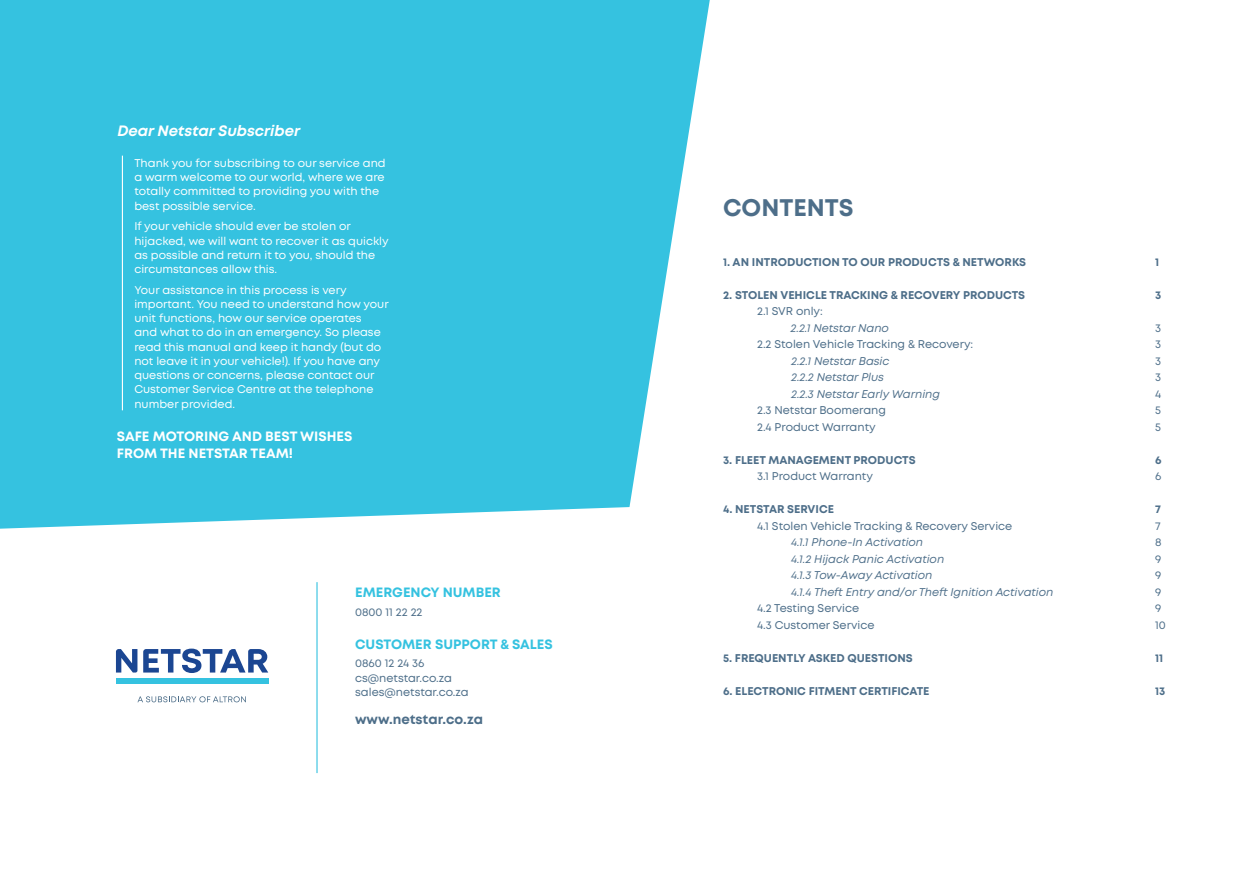
<style>
.page{position:relative;width:1259px;height:893px;background:#fff}
.page>*{position:absolute;margin:0;border:0;box-sizing:border-box;transform-origin:0 0}
.t1{font:700 24px "Mont";color:#4d6e89}
.t2{font:italic 700 15px "Mont";color:#fff}
.t3{font:700 13.5px "Mont";color:#fff}
.Subheadings{font:700 13.5px "Mont";color:#35c2e0}
.t4{font:700 13.5px "Mont";color:#4d6e89}
.Body_Copy{font:11.25px/14.2px "Mont";color:#fff}
.t5{font:11.25px "Mont";color:#4d6e89}
.t6{font:italic 11.25px "Mont";color:#4d6e89}
.t7{font:700 11.25px "Mont";color:#4d6e89}
</style>
<div class="page">
<svg style="left:0;top:0;width:710px;height:529px;background:#44c6e2"></svg>
<div style="left:116px;top:678px;width:152px;height:6px;background:#35c2e0"></div>
<svg style="left:137px;top:696px;width:109px;height:6px"></svg>
<svg style="left:116px;top:649px;width:21px;height:23px"></svg>
<svg style="left:143px;top:649px;width:125px;height:24px"></svg>
<hr style="left:122px;top:156px;width:1px;height:254px;background:#fff">
<hr style="left:316px;top:582px;width:1px;height:191px;background:#35c2e0">
<p class="t2" style="left:117px;top:121px;width:184px">Dear Netstar Subscriber</p>
<p class="Body_Copy" style="left:134px;top:156px;width:253px">Thank you for subscribing to our service and a warm welcome to our world, where we are totally committed to providing you with the best possible service.</p>
<p class="Body_Copy" style="left:134px;top:219px;width:256px">If your vehicle should ever be stolen or hijacked, we will want to recover it as quickly as possible and return it to you, should the circumstances allow this.</p>
<p class="Body_Copy" style="left:134px;top:283px;width:256px">Your assistance in this process is very important. You need to understand how your unit functions, how our service operates<br>and what to do in an emergency. So please read this manual and keep it handy (but do not leave it in your vehicle!). If you have any questions or concerns, please contact our Customer Service Centre at the telephone number provided.</p>
<p class="t3" style="left:117px;top:428px;width:237px">SAFE MOTORING AND BEST WISHES</p>
<p class="t3" style="left:117px;top:444px;width:178px">FROM THE NETSTAR TEAM!</p>
<p class="Subheadings" style="left:355px;top:583px;width:147px">EMERGENCY NUMBER</p>
<p class="t5" style="left:355px;top:604px;width:69px">0800 11 22 22</p>
<p class="Subheadings" style="left:355px;top:635px;width:199px">CUSTOMER SUPPORT &amp; SALES</p>
<p class="t5" style="left:355px;top:656px;width:71px">0860 12 24 36</p>
<p class="t5" style="left:355px;top:670px;width:98px">cs@netstar.co.za</p>
<p class="t5" style="left:355px;top:685px;width:115px">sales@netstar.co.za</p>
<p class="t4" style="left:355px;top:711px;width:129px">www.netstar.co.za</p>
<p class="t1" style="left:723px;top:192px;width:132px">CONTENTS</p>
<p class="t7" style="left:723px;top:255px;width:304px">1. AN INTRODUCTION TO OUR PRODUCTS &amp; NETWORKS</p>
<p class="t7" style="left:1155px;top:255px;width:6px">1</p>
<p class="t7" style="left:723px;top:288px;width:304px">2. STOLEN VEHICLE TRACKING &amp; RECOVERY PRODUCTS</p>
<p class="t7" style="left:1155px;top:288px;width:8px">3</p>
<p class="t5" style="left:757px;top:304px;width:67px">2.1 SVR only:</p>
<p class="t6" style="left:790px;top:321px;width:100px">2.2.1 Netstar Nano</p>
<p class="t5" style="left:1155px;top:321px;width:8px">3</p>
<p class="t5" style="left:757px;top:337px;width:218px">2.2 Stolen Vehicle Tracking &amp; Recovery:</p>
<p class="t5" style="left:1155px;top:337px;width:8px">3</p>
<p class="t6" style="left:791px;top:354px;width:100px">2.2.1 Netstar Basic</p>
<p class="t5" style="left:1155px;top:354px;width:8px">3</p>
<p class="t6" style="left:791px;top:370px;width:94px">2.2.2 Netstar Plus</p>
<p class="t5" style="left:1155px;top:370px;width:8px">3</p>
<p class="t6" style="left:791px;top:387px;width:150px">2.2.3 Netstar Early Warning</p>
<p class="t5" style="left:1155px;top:387px;width:8px">4</p>
<p class="t5" style="left:757px;top:403px;width:130px">2.3 Netstar Boomerang</p>
<p class="t5" style="left:1155px;top:403px;width:7px">5</p>
<p class="t5" style="left:757px;top:420px;width:120px">2.4 Product Warranty</p>
<p class="t5" style="left:1155px;top:420px;width:7px">5</p>
<p class="t7" style="left:723px;top:453px;width:194px">3. FLEET MANAGEMENT PRODUCTS</p>
<p class="t7" style="left:1155px;top:453px;width:8px">6</p>
<p class="t5" style="left:757px;top:469px;width:117px">3.1 Product Warranty</p>
<p class="t5" style="left:1155px;top:469px;width:8px">6</p>
<p class="t7" style="left:723px;top:502px;width:112px">4. NETSTAR SERVICE</p>
<p class="t7" style="left:1155px;top:502px;width:7px">7</p>
<p class="t5" style="left:757px;top:519px;width:257px">4.1 Stolen Vehicle Tracking &amp; Recovery Service</p>
<p class="t5" style="left:1155px;top:519px;width:7px">7</p>
<p class="t6" style="left:791px;top:535px;width:134px">4.1.1 Phone-In Activation</p>
<p class="t5" style="left:1155px;top:535px;width:8px">8</p>
<p class="t6" style="left:791px;top:552px;width:155px">4.1.2 Hijack Panic Activation</p>
<p class="t5" style="left:1155px;top:552px;width:8px">9</p>
<p class="t6" style="left:791px;top:568px;width:143px">4.1.3 Tow-Away Activation</p>
<p class="t5" style="left:1155px;top:568px;width:8px">9</p>
<p class="t6" style="left:791px;top:585px;width:264px">4.1.4 Theft Entry and/or Theft Ignition Activation</p>
<p class="t5" style="left:1155px;top:585px;width:8px">9</p>
<p class="t5" style="left:757px;top:601px;width:104px">4.2 Testing Service</p>
<p class="t5" style="left:1155px;top:601px;width:8px">9</p>
<p class="t5" style="left:757px;top:618px;width:119px">4.3 Customer Service</p>
<p class="t5" style="left:1155px;top:618px;width:12px">10</p>
<p class="t7" style="left:723px;top:651px;width:191px">5. FREQUENTLY ASKED QUESTIONS</p>
<p class="t7" style="left:1155px;top:651px;width:10px">11</p>
<p class="t7" style="left:723px;top:684px;width:208px">6. ELECTRONIC FITMENT CERTIFICATE</p>
<p class="t7" style="left:1155px;top:684px;width:12px">13</p>
</div>
